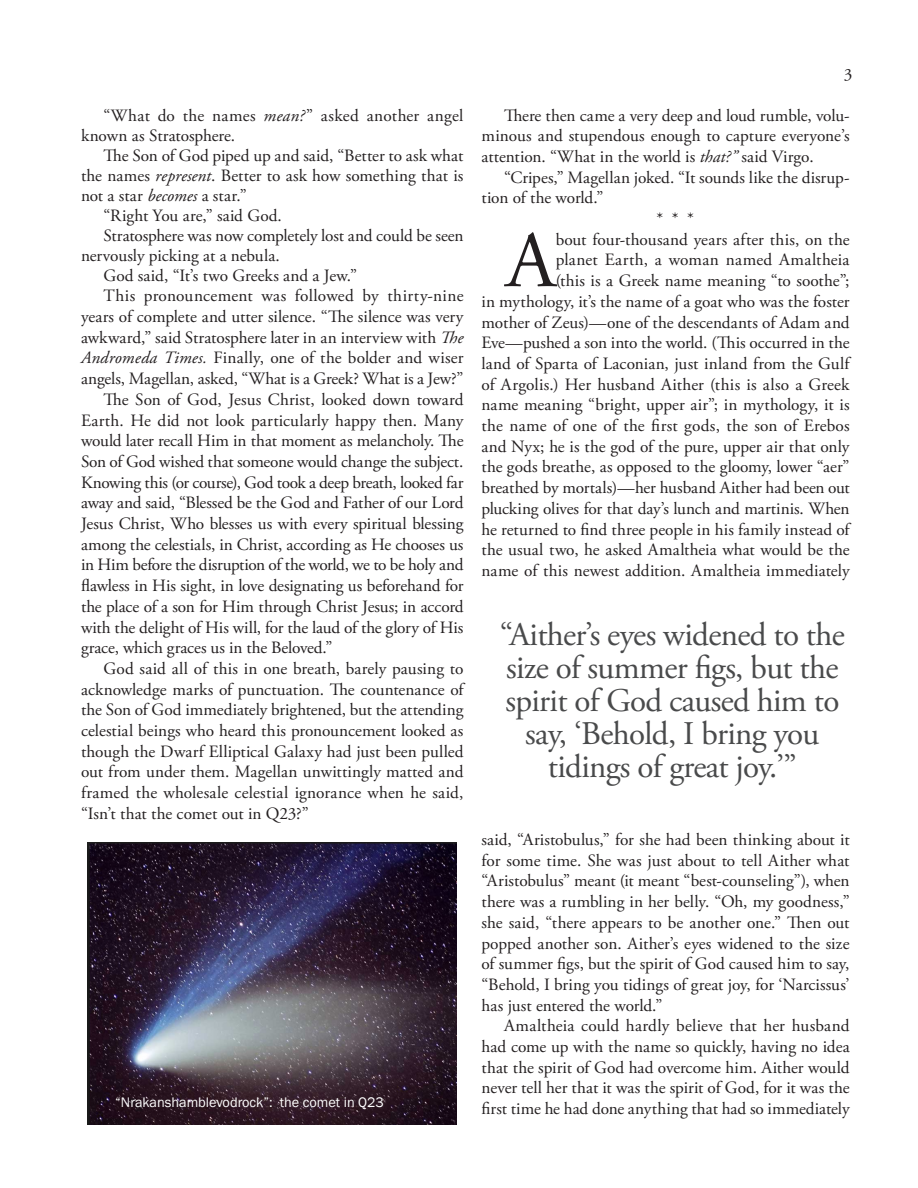
<style>
.page{position:relative;width:918px;height:1188px;background:#fff}
.page>*{position:absolute;margin:0;border:0;box-sizing:border-box;transform-origin:0 0}
.Better_Justification{font:79.65px "Adobe Garamond Pro";color:#231f20}
.t1{font:33px/33px "Adobe Garamond Pro";letter-spacing:-.02em;color:#494a4b;text-align:center}
.Better_Justification-2{font:17.25px/20.7px "Adobe Garamond Pro";color:#231f20;text-align:justify}
.t2{font:14.25px "Franklin Gothic";color:#fff}
.s1{font-style:italic}
</style>
<div class="page">
<img style="left:88px;top:842px;width:369px;height:283px">
<p class="Better_Justification-2" style="left:81px;top:106px;width:384px;line-height:20px;text-indent:22px">“What do the names <span class="s1">mean?</span>” asked another angel known as Stratosphere.</p>
<p class="Better_Justification-2" style="left:81px;top:146px;width:384px;line-height:20px;text-indent:22px">The Son of God piped up and said, “Better to ask what the names <span class="s1">represent</span>. Better to ask how something that is not a star <span class="s1">becomes</span> a star.”</p>
<p class="Better_Justification-2" style="left:104px;top:206px;width:180px">“Right You are,” said God.</p>
<p class="Better_Justification-2" style="left:81px;top:226px;width:384px;line-height:20px;text-indent:22px">Stratosphere was now completely lost and could be seen nervously picking at a nebula.</p>
<p class="Better_Justification-2" style="left:104px;top:265px;width:255px">God said, “It’s two Greeks and a Jew.”</p>
<p class="Better_Justification-2" style="left:81px;top:286px;width:384px;text-indent:22px">This pronouncement was followed by thirty-nine years of complete and utter silence. “The silence was very awkward,” said Stratosphere later in an interview with <span class="s1">The Andromeda Times.</span> Finally, one of the bolder and wiser angels, Magellan, asked, “What is a Greek? What is a Jew?”</p>
<p class="Better_Justification-2" style="left:81px;top:390px;width:384px;text-indent:22px">The Son of God, Jesus Christ, looked down toward Earth. He did not look particularly happy then. Many would later recall Him in that moment as melancholy. The Son of God wished that someone would change the subject.<br>Knowing this (or course), God took a deep breath, looked far away and said, “Blessed be the God and Father of our Lord Jesus Christ, Who blesses us with every spiritual blessing among the celestials, in Christ, according as He chooses us in Him before the disruption of the world, we to be holy and flawless in His sight, in love designating us beforehand for the place of a son for Him through Christ Jesus; in accord with the delight of His will, for the laud of the glory of His grace, which graces us in the Beloved.”</p>
<p class="Better_Justification-2" style="left:81px;top:659px;width:384px;text-indent:22px">God said all of this in one breath, barely pausing to acknowledge marks of punctuation. The countenance of the Son of God immediately brightened, but the attending celestial beings who heard this pronouncement looked as though the Dwarf Elliptical Galaxy had just been pulled out from under them. Magellan unwittingly matted and framed the wholesale celestial ignorance when he said, “Isn’t that the comet out in Q23?”</p>
<p class="t2" style="left:115px;top:1093px;width:270px">“Nrakanshamblevodrock”: the comet in Q23</p>
<p class="Better_Justification-2" style="left:844px;top:64px;width:10px">3</p>
<p class="Better_Justification-2" style="left:482px;top:105px;width:370px;text-indent:22px">There then came a very deep and loud rumble, volu&shy;minous and stupendous enough to capture everyone’s attention. “What in the world is <span class="s1">that?”</span> said Virgo.</p>
<p class="Better_Justification-2" style="left:482px;top:167px;width:370px;text-indent:22px">“Cripes,” Magellan joked. “It sounds like the disrup&shy;tion of the world.”</p>
<p class="Better_Justification-2" style="left:656px;top:209px;width:39px">* * *</p>
<p class="Better_Justification" style="left:506px;top:213px;width:51px">A</p>
<p class="Better_Justification-2" style="left:482px;top:230px;width:370px;text-align:right">bout four-thousand years after this, on the<br>planet Earth, a woman named Amaltheia<br>(this is a Greek name meaning “to soothe”;<br>in mythology, it’s the name of a goat who was the foster mother of Zeus)—one of the descendants of Adam and Eve—pushed a son into the world. (This occurred in the land of Sparta of Laconian, just inland from the Gulf of Argolis.) Her husband Aither (this is also a Greek name meaning “bright, upper air”; in mythology, it is the name of one of the first gods, the son of Erebos and Nyx; he is the god of the pure, upper air that only the gods breathe, as opposed to the gloomy, lower “aer” breathed by mortals)—her husband Aither had been out plucking olives for that day’s lunch and martinis. When he returned to find three people in his family instead of the usual two, he asked Amaltheia what would be the name of this newest addition. Amaltheia immediately</p>
<p class="t1" style="left:500px;top:619px;width:346px">“Aither’s eyes widened to the size of summer figs, but the spirit of God caused him to say, ‘Behold, I bring you</p>
<p class="t1" style="left:548px;top:751px;width:250px">tidings of great joy.’”</p>
<p class="Better_Justification-2" style="left:482px;top:830px;width:370px">said, “Aristobulus,” for she had been thinking about it for some time. She was just about to tell Aither what “Aristobulus” meant (it meant “best-counseling”), when there was a rumbling in her belly. “Oh, my goodness,” she said, “there appears to be another one.” Then out popped another son. Aither’s eyes widened to the size of summer figs, but the spirit of God caused him to say, “Behold, I bring you tidings of great joy, for ‘Narcissus’ has just entered the world.”</p>
<p class="Better_Justification-2" style="left:482px;top:1016px;width:370px;text-indent:22px">Amaltheia could hardly believe that her husband had come up with the name so quickly, having no idea that the spirit of God had overcome him. Aither would never tell her that it was the spirit of God, for it was the first time he had done anything that had so immediately</p>
</div>
